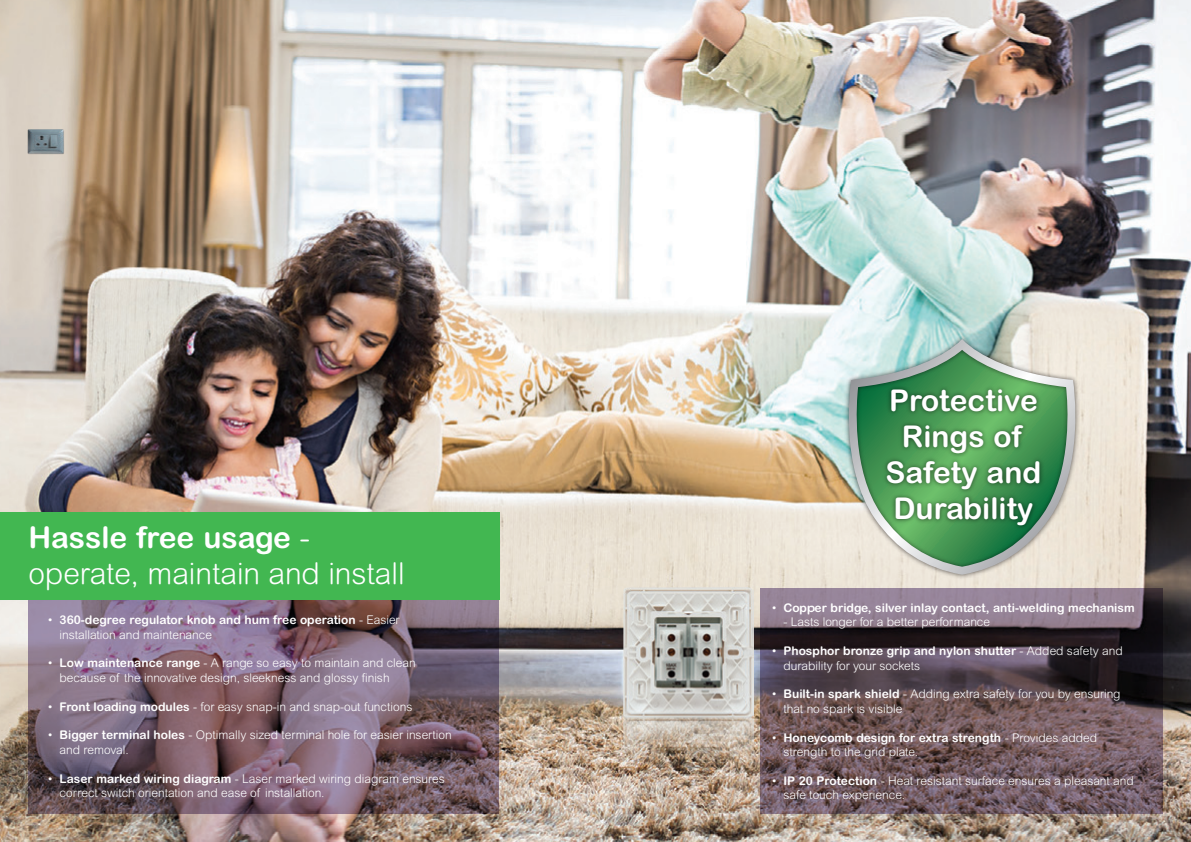
<style>
.page{position:relative;width:1191px;height:842px;background:#fff}
.page>*{position:absolute;margin:0;border:0;box-sizing:border-box;transform-origin:0 0}
.t1{font:300 30px/36px "Arial Rounded MT Std";color:#fff}
.t2{font:700 30px/36px "Arial Rounded MT Std";color:#fff;text-align:center}
.t3{font:300 12px/14.4px "Arial Rounded MT Std";color:#fff}
.t4{font:700 12px/14.4px "Arial Rounded MT Std";color:#fff}
.s1{font-weight:700}
.s2{font-weight:300}
</style>
<div class="page">
<img style="left:0;top:0;width:1191px;height:842px">
<svg style="left:28px;top:600px;width:471px;height:214px;background:#7a6372"></svg>
<div style="left:0;top:512px;width:499px;height:88px;background:#42b751"></div>
<img style="left:624px;top:588px;width:130px;height:187px">
<svg style="left:760px;top:588px;width:402px;height:226px;background:#604e55"></svg>
<img style="left:812px;top:303px;width:299px;height:308px">
<svg style="left:839px;top:339px;width:246px;height:236px;background:#7eaa83"></svg>
<img style="left:26px;top:127px;width:39px;height:29px">
<h1 class="t1" style="left:28px;top:519px;width:378px"><span class="s1">Hassle free usage</span> - operate, maintain and install</h1>
<p class="t4" style="left:60px;top:613px;width:341px;text-indent:-11px"><span class="s2">•</span> 360-degree regulator knob and hum free operation <span class="s2">- Easier installation and maintenance</span></p>
<p class="t3" style="left:60px;top:656px;width:357px;text-indent:-11px">• <span class="s1">Low maintenance range</span> - A range so easy to maintain and clean because of the innovative design, sleekness and glossy finish</p>
<p class="t3" style="left:48px;top:699px;width:366px">• <span class="s1">Front loading modules</span> - for easy snap-in and snap-out functions</p>
<p class="t3" style="left:60px;top:728px;width:394px;text-indent:-11px">• <span class="s1">Bigger terminal holes</span> - Optimally sized terminal hole for easier insertion and removal.</p>
<p class="t3" style="left:60px;top:771px;width:387px;text-indent:-11px">• <span class="s1">Laser marked wiring diagram</span> - Laser marked wiring diagram ensures correct switch orientation and ease of installation.</p>
<h1 class="t2" style="left:885px;top:382px;width:157px">Protective<br>Rings of<br>Safety and<br>Durability</h1>
<p class="t4" style="left:772px;top:600px;width:364px"><span class="s2">•</span> Copper bridge, silver inlay contact, anti-welding mechanism</p>
<p class="t3" style="left:783px;top:615px;width:208px">- Lasts longer for a better performance</p>
<p class="t3" style="left:783px;top:644px;width:341px;text-indent:-11px">• <span class="s1">Phosphor bronze grip and nylon shutter</span> - Added safety and durability for your sockets</p>
<p class="t3" style="left:783px;top:687px;width:339px;text-indent:-11px">• <span class="s1">Built-in spark shield</span> - Adding extra safety for you by ensuring that no spark is visible</p>
<p class="t3" style="left:783px;top:730px;width:315px;text-indent:-11px">• <span class="s1">Honeycomb design for extra strength</span> - Provides added strength to the grid plate.</p>
<p class="t3" style="left:783px;top:773px;width:352px;text-indent:-11px">• <span class="s1">IP 20 Protection</span> - Heat resistant surface ensures a pleasant and safe touch experience.</p>
</div>
